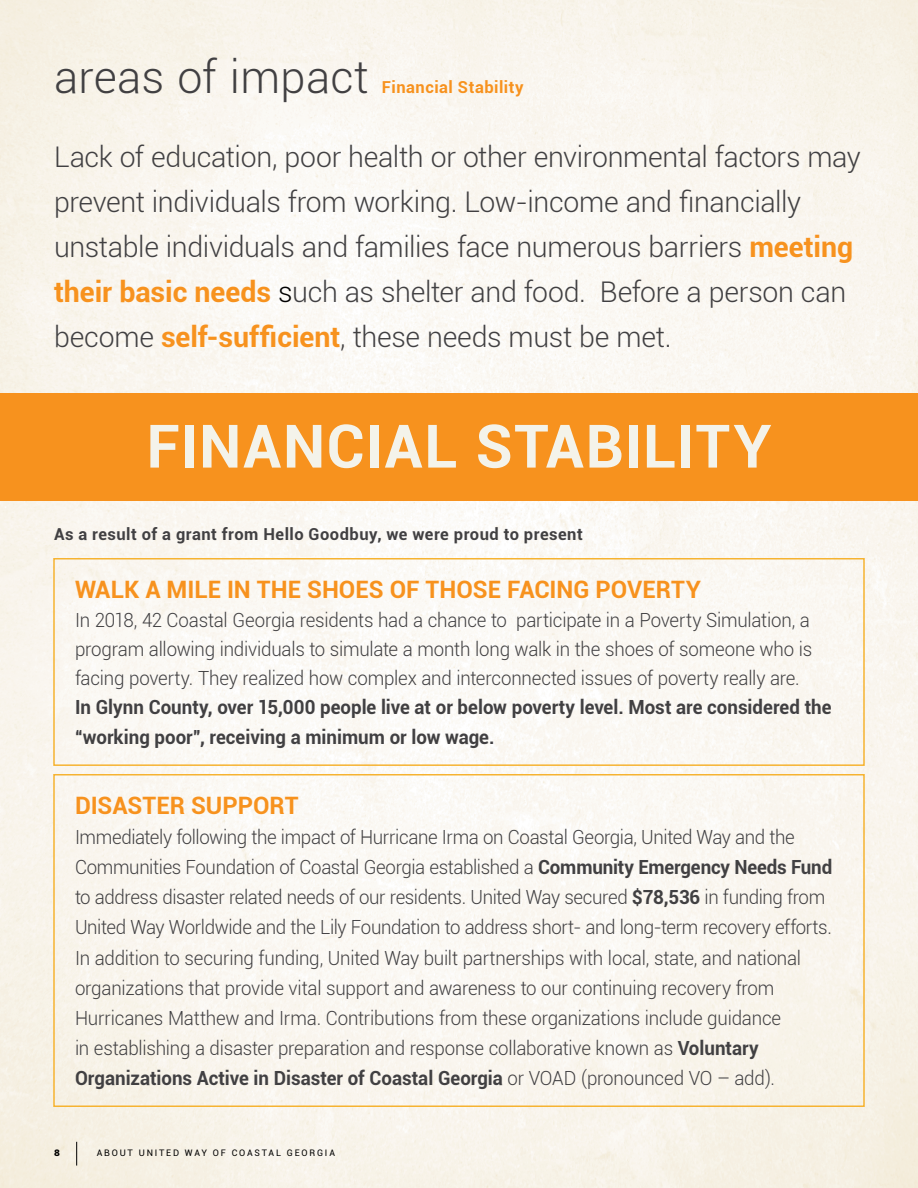
<style>
.page{position:relative;width:918px;height:1188px;background:#fff}
.page>*{position:absolute;margin:0;border:0;box-sizing:border-box;transform-origin:0 0}
.t1{font:700 60px "Roboto";letter-spacing:.02em;color:#f4f3ea}
.t2{font:300 45px "Roboto";letter-spacing:.005em;color:#414042}
.t3{font:300 28.5px/45px "Roboto";letter-spacing:-.01em;color:#414042}
.t4{font:700 24px "Roboto";color:#f7921e}
.t5{font:300 19.5px/30.2px "Roboto";letter-spacing:-.015em;color:#414042;text-align:justify;scale:.96 1}
.t6{font:700 19.5px/30.5px "Roboto";color:#414042;scale:.96 1}
.t7{font:700 16.5px "Roboto";letter-spacing:.03em;color:#414042}
.t8{font:700 16.5px "Roboto";letter-spacing:.03em;color:#f7921e}
.t9{font:9px "Roboto";letter-spacing:.2em;color:#000}
.t10{font:900 9px "Roboto";color:#000;scale:1.1 1}
.s1{font-weight:700;color:#f7921e}
.s2{color:#000}
.s3{font-weight:700}
</style>
<div class="page">
<img style="left:0;top:0;width:918px;height:1188px">
<svg style="left:76px;top:1142px;width:1px;height:24px"></svg>
<div style="left:0;top:393px;width:918px;height:108px;background:#f7921e"></div>
<div style="left:53px;top:558px;width:812px;height:208px;border:2px solid #f6b331"></div>
<div style="left:53px;top:774px;width:812px;height:333px;border:2px solid #f6b331"></div>
<h2 class="t2" style="left:54px;top:46px;width:316px">areas of impact</h2>
<p class="t8" style="left:382px;top:76px;width:143px">Financial Stability</p>
<p class="t3" style="left:54px;top:133px;width:808px">Lack of education, poor health or other environmental factors may prevent individuals from working. Low-income and financially unstable individuals and families face numerous barriers <span class="s1">meeting their basic needs</span> <span class="s2">s</span>uch as shelter and food. Before a person can become <span class="s1">self-sufficient</span>, these needs must be met.</p>
<h1 class="t1" style="left:146px;top:404px;width:627px">FINANCIAL STABILITY</h1>
<p class="t7" style="left:54px;top:522px;width:530px">As a result of a grant from Hello Goodbuy, we were proud to present</p>
<p class="t4" style="left:75px;top:572px;width:627px">WALK A MILE IN THE SHOES OF THOSE FACING POVERTY</p>
<p class="t5" style="left:75px;top:605px;width:769px;line-height:29px">In 2018, 42 Coastal Georgia residents had a chance to participate in a Poverty Simulation, a program allowing individuals to simulate a month long walk in the shoes of someone who is facing poverty. They realized how complex and interconnected issues of poverty really are.</p>
<p class="t6" style="left:75px;top:691px;width:790px">In Glynn County, over 15,000 people live at or below poverty level. Most are considered the “working poor”, receiving a minimum or low wage.</p>
<p class="t4" style="left:75px;top:788px;width:225px">DISASTER SUPPORT</p>
<p class="t5" style="left:75px;top:821px;width:790px;text-align:left">Immediately following the impact of Hurricane Irma on Coastal Georgia, United Way and the Communities Foundation of Coastal Georgia established a <span class="s3">Community Emergency Needs Fund </span>to address disaster related needs of our residents. United Way secured <span class="s3">$78,536</span> in funding from United Way Worldwide and the Lily Foundation to address short- and long-term recovery efforts.<br>In addition to securing funding, United Way built partnerships with local, state, and national organizations that provide vital support and awareness to our continuing recovery from Hurricanes Matthew and Irma. Contributions from these organizations include guidance<br>in establishing a disaster preparation and response collaborative known as <span class="s3">Voluntary Organizations Active in Disaster of Coastal Georgia</span> or VOAD (pronounced VO – add).</p>
<p class="t10" style="left:54px;top:1146px;width:7px">8</p>
<p class="t9" style="left:97px;top:1146px;width:240px">ABOUT UNITED WAY OF COASTAL GEORGIA</p>
</div>
